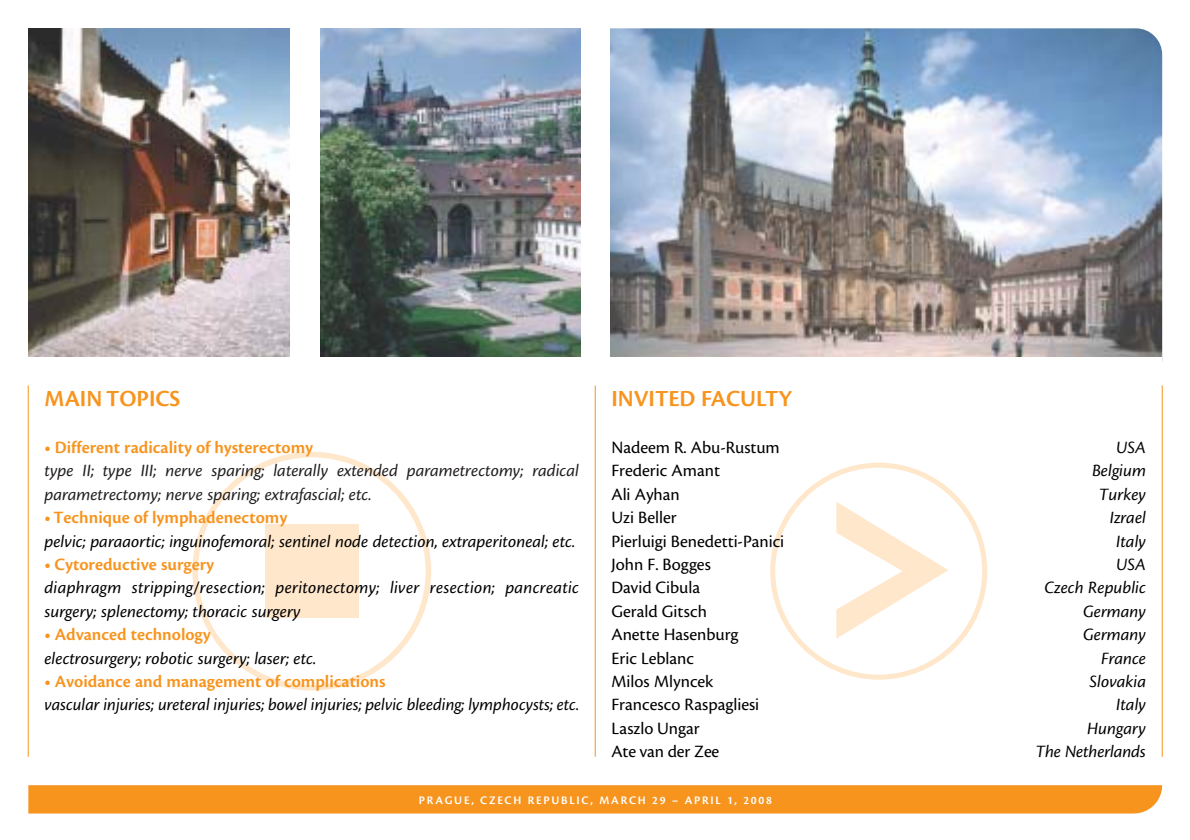
<style>
.page{position:relative;width:1190px;height:840px;background:#fff}
.page>*{position:absolute;margin:0;border:0;box-sizing:border-box;transform-origin:0 0}
.t1{font:600 24px "Cronos Pro";color:#f7941e}
.t2{font:italic 18px/23.4px "Cronos Pro";color:#000}
.t3{font:18px "Cronos Pro";color:#000}
.t4{font:600 18px "Cronos Pro";color:#f7941e}
.t5{font:italic 18px/23.4px "Cronos Pro";color:#231f1f}
.t6{font:600 12px "Cronos Pro";letter-spacing:.145em;color:#fff}
</style>
<div class="page">
<div style="left:192px;top:452px;width:239px;height:239px;border:6px solid #ffe7cb;border-radius:50%"></div>
<div style="left:265px;top:525px;width:93px;height:93px;background:#ffe7cb"></div>
<div style="left:770px;top:463px;width:217px;height:217px;border:5px solid #ffe7cb;border-radius:50%"></div>
<svg style="left:836px;top:502px;width:112px;height:137px"></svg>
<img style="left:610px;top:28px;width:552px;height:329px">
<img style="left:28px;top:28px;width:261px;height:329px">
<img style="left:320px;top:28px;width:261px;height:329px">
<hr style="left:28px;top:386px;width:1px;height:371px;background:#f7941e">
<hr style="left:595px;top:386px;width:1px;height:371px;background:#f7941e">
<hr style="left:1162px;top:386px;width:1px;height:371px;background:#f7941e">
<svg style="left:28px;top:785px;width:1134px;height:29px;background:#f79624"></svg>
<h1 class="t1" style="left:45px;top:389px;width:137px">MAIN TOPICS</h1>
<p class="t4" style="left:45px;top:440px;width:270px">• Different radicality of hysterectomy</p>
<p class="t5" style="left:45px;top:460px;width:536px">type II; type III; nerve sparing; laterally extended parametrectomy; radical parametrectomy; nerve sparing; extrafascial; etc.</p>
<p class="t4" style="left:45px;top:510px;width:244px">• Technique of lymphadenectomy</p>
<p class="t2" style="left:45px;top:531px;width:532px">pelvic; paraaortic; inguinofemoral; sentinel node detection, extraperitoneal; etc.</p>
<p class="t4" style="left:45px;top:557px;width:171px">• Cytoreductive surgery</p>
<p class="t2" style="left:45px;top:577px;width:536px">diaphragm stripping/resection; peritonectomy; liver resection; pancreatic surgery; splenectomy; thoracic surgery</p>
<p class="t4" style="left:45px;top:627px;width:168px">• Advanced technology</p>
<p class="t2" style="left:45px;top:648px;width:273px">electrosurgery; robotic surgery; laser; etc.</p>
<p class="t4" style="left:45px;top:674px;width:343px">• Avoidance and management of complications</p>
<p class="t2" style="left:45px;top:694px;width:536px">vascular injuries; ureteral injuries; bowel injuries; pelvic bleeding; lymphocysts; etc.</p>
<h1 class="t1" style="left:611px;top:389px;width:182px">INVITED FACULTY</h1>
<p class="t3" style="left:611px;top:440px;width:170px">Nadeem R. Abu-Rustum</p>
<p class="t2" style="left:1116px;top:437px;width:31px">USA</p>
<p class="t3" style="left:611px;top:464px;width:110px">Frederic Amant</p>
<p class="t2" style="left:1092px;top:460px;width:56px">Belgium</p>
<p class="t3" style="left:611px;top:487px;width:70px">Ali Ayhan</p>
<p class="t2" style="left:1099px;top:484px;width:48px">Turkey</p>
<p class="t3" style="left:611px;top:510px;width:67px">Uzi Beller</p>
<p class="t2" style="left:1110px;top:507px;width:38px">Izrael</p>
<p class="t3" style="left:611px;top:534px;width:174px">Pierluigi Benedetti-Panici</p>
<p class="t2" style="left:1116px;top:531px;width:31px">Italy</p>
<p class="t3" style="left:611px;top:557px;width:101px">John F. Bogges</p>
<p class="t2" style="left:1116px;top:554px;width:31px">USA</p>
<p class="t3" style="left:611px;top:581px;width:90px">David Cibula</p>
<p class="t2" style="left:1045px;top:577px;width:103px">Czech Republic</p>
<p class="t3" style="left:611px;top:604px;width:97px">Gerald Gitsch</p>
<p class="t2" style="left:1083px;top:601px;width:64px">Germany</p>
<p class="t3" style="left:611px;top:627px;width:128px">Anette Hasenburg</p>
<p class="t2" style="left:1083px;top:624px;width:64px">Germany</p>
<p class="t3" style="left:611px;top:651px;width:84px">Eric Leblanc</p>
<p class="t2" style="left:1101px;top:648px;width:46px">France</p>
<p class="t3" style="left:611px;top:674px;width:103px">Milos Mlyncek</p>
<p class="t2" style="left:1090px;top:671px;width:58px">Slovakia</p>
<p class="t3" style="left:611px;top:698px;width:149px">Francesco Raspagliesi</p>
<p class="t2" style="left:1116px;top:694px;width:31px">Italy</p>
<p class="t3" style="left:611px;top:721px;width:90px">Laszlo Ungar</p>
<p class="t2" style="left:1087px;top:718px;width:60px">Hungary</p>
<p class="t3" style="left:611px;top:744px;width:109px">Ate van der Zee</p>
<p class="t2" style="left:1036px;top:741px;width:111px">The Netherlands</p>
<p class="t6" style="left:419px;top:795px;width:355px">PRAGUE, CZECH REPUBLIC, MARCH 29 – APRIL 1, 2008</p>
</div>
